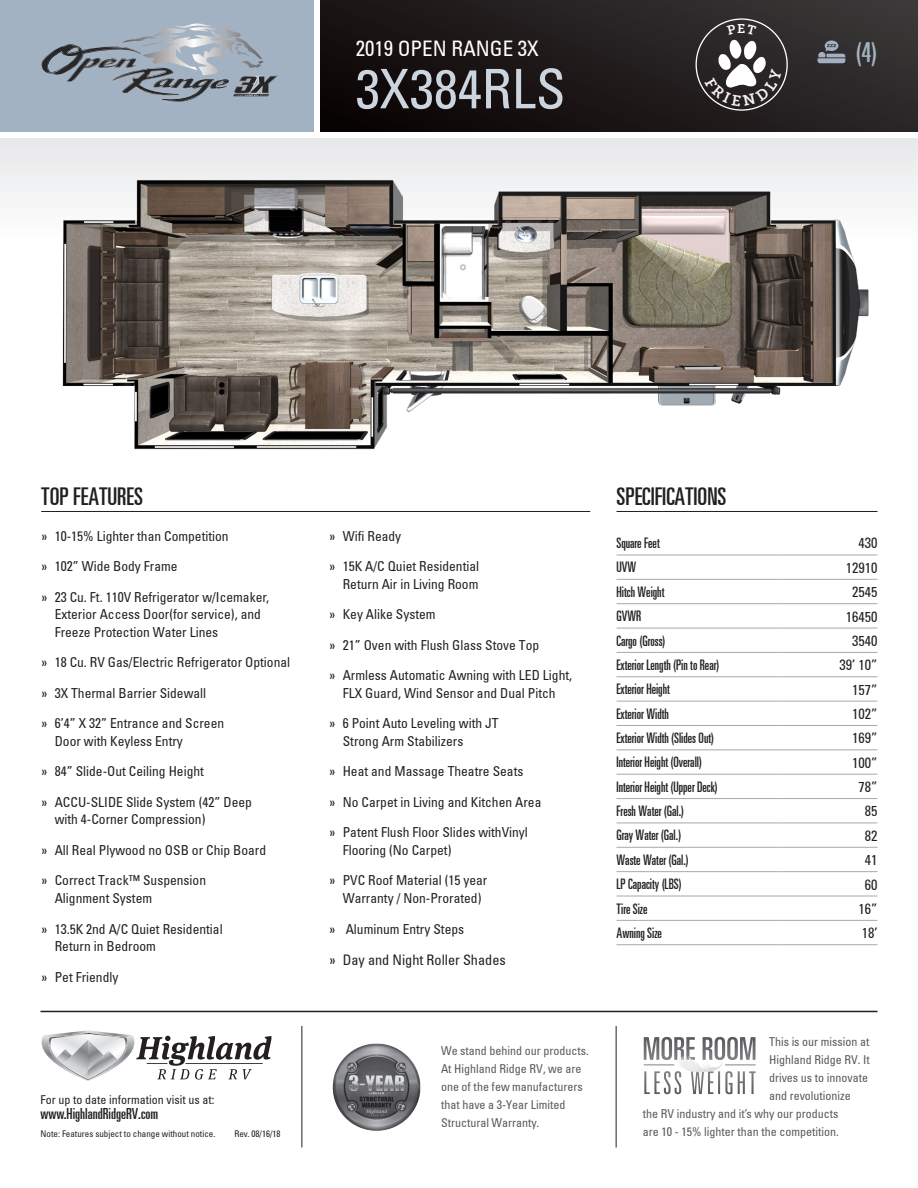
<style>
.page{position:relative;width:918px;height:1188px;background:#fff}
.page>*{position:absolute;margin:0;border:0;box-sizing:border-box;transform-origin:0 0}
.t1{font:54px "Nova Condensed S Si Condensed";color:#ccd4de}
.t2{font:ultra-condensed 27px "Nova Ultra S Si";color:#a3b2c2}
.Standards_Options_He{font:ultra-condensed 24px "Nova Ultra S Si";color:#231f20}
.t3{font:21px "Nova Condensed S Si Condensed";color:#fff}
.t4{font:ultra-condensed 15px "Nova Ultra S Si";color:#231f20}
.Specs_Title{font:ultra-condensed 14.25px "Nova Ultra S Si";color:#231f20;scale:.93 1}
.Specs{font:14.25px "Nova Condensed S Si Condensed";color:#231f20}
.t5{font:13.5px/17.5px "Nova Condensed S Si Condensed";color:#231f20}
.t6{font:12.75px "Museo Slab 700";color:#fff}
.t7{font:12px/18px "Nova Condensed S Si Condensed";color:#57585a}
.t8{font:12px "Nova Condensed S Si Condensed";color:#231f20}
.t9{font:9px "Nova Condensed S Si Condensed";color:#231f20}
</style>
<div class="page">
<svg style="left:41px;top:1030px;width:230px;height:51px"></svg>
<hr style="left:302px;top:1026px;width:1px;height:122px;background:#231f20">
<hr style="left:616px;top:1026px;width:1px;height:122px;background:#231f20">
<hr style="left:40px;top:1011px;width:838px;height:1px;background:#231f20">
<svg style="left:644px;top:1037px;width:112px;height:57px"></svg>
<div style="left:0;top:138px;width:918px;height:108px;background:linear-gradient(to bottom,#e7e8e9,#fff)"></div>
<div style="left:321px;top:0;width:597px;height:132px;background:linear-gradient(to right,#10090a,#363233)"></div>
<div style="left:0;top:0;width:314px;height:132px;background:#a3b2c2"></div>
<svg style="left:41px;top:23px;width:237px;height:78px"></svg>
<svg style="left:817px;top:41px;width:28px;height:22px"></svg>
<img style="left:40px;top:168px;width:838px;height:282px">
<hr style="left:616px;top:511px;width:262px;height:1px;background:#231f20">
<hr style="left:616px;top:555px;width:162px;height:1px;background:#a8a9ad">
<hr style="left:778px;top:555px;width:100px;height:1px;background:#a8a9ad">
<hr style="left:616px;top:579px;width:162px;height:1px;background:#a8a9ad">
<hr style="left:778px;top:579px;width:100px;height:1px;background:#a8a9ad">
<hr style="left:616px;top:603px;width:162px;height:1px;background:#a8a9ad">
<hr style="left:778px;top:603px;width:100px;height:1px;background:#a8a9ad">
<hr style="left:616px;top:628px;width:162px;height:1px;background:#a8a9ad">
<hr style="left:778px;top:628px;width:100px;height:1px;background:#a8a9ad">
<hr style="left:616px;top:652px;width:162px;height:1px;background:#a8a9ad">
<hr style="left:778px;top:652px;width:100px;height:1px;background:#a8a9ad">
<hr style="left:616px;top:676px;width:162px;height:1px;background:#a8a9ad">
<hr style="left:778px;top:676px;width:100px;height:1px;background:#a8a9ad">
<hr style="left:616px;top:701px;width:162px;height:1px;background:#a8a9ad">
<hr style="left:778px;top:701px;width:100px;height:1px;background:#a8a9ad">
<hr style="left:616px;top:725px;width:162px;height:1px;background:#a8a9ad">
<hr style="left:778px;top:725px;width:100px;height:1px;background:#a8a9ad">
<hr style="left:616px;top:749px;width:162px;height:1px;background:#a8a9ad">
<hr style="left:778px;top:749px;width:100px;height:1px;background:#a8a9ad">
<hr style="left:616px;top:774px;width:162px;height:1px;background:#a8a9ad">
<hr style="left:778px;top:774px;width:100px;height:1px;background:#a8a9ad">
<hr style="left:616px;top:798px;width:162px;height:1px;background:#a8a9ad">
<hr style="left:778px;top:798px;width:100px;height:1px;background:#a8a9ad">
<hr style="left:616px;top:823px;width:162px;height:1px;background:#a8a9ad">
<hr style="left:778px;top:823px;width:100px;height:1px;background:#a8a9ad">
<hr style="left:616px;top:847px;width:162px;height:1px;background:#a8a9ad">
<hr style="left:778px;top:847px;width:100px;height:1px;background:#a8a9ad">
<hr style="left:616px;top:871px;width:162px;height:1px;background:#a8a9ad">
<hr style="left:778px;top:871px;width:100px;height:1px;background:#a8a9ad">
<hr style="left:616px;top:896px;width:162px;height:1px;background:#a8a9ad">
<hr style="left:778px;top:896px;width:100px;height:1px;background:#a8a9ad">
<hr style="left:616px;top:920px;width:162px;height:1px;background:#a8a9ad">
<hr style="left:778px;top:920px;width:100px;height:1px;background:#a8a9ad">
<hr style="left:616px;top:944px;width:162px;height:1px;background:#a8a9ad">
<hr style="left:778px;top:944px;width:100px;height:1px;background:#a8a9ad">
<hr style="left:41px;top:511px;width:549px;height:1px;background:#231f20">
<img style="left:332px;top:1043px;width:89px;height:88px">
<svg style="left:705px;top:24px;width:77px;height:82px"></svg>
<p class="t3" style="left:356px;top:35px;width:185px">2019 OPEN RANGE 3X</p>
<p class="t1" style="left:356px;top:54px;width:211px">3X384RLS</p>
<p class="t6" style="left:737px;top:21px;width:10px">E</p>
<p class="t2" style="left:855px;top:37px;width:24px">(4)</p>
<p class="Standards_Options_He" style="left:41px;top:483px;width:103px">TOP FEATURES</p>
<p class="t5" style="left:41px;top:527px;width:189px">» 10-15% Lighter than Competition</p>
<p class="t5" style="left:41px;top:557px;width:138px">» 102” Wide Body Frame</p>
<p class="t5" style="left:55px;top:588px;width:216px;text-indent:-14px">» 23 Cu. Ft. 110V Refrigerator w/Icemaker,<br>Exterior Access Door(for service), and<br>Freeze Protection Water Lines</p>
<p class="t5" style="left:41px;top:653px;width:250px">» 18 Cu. RV Gas/Electric Refrigerator Optional</p>
<p class="t5" style="left:41px;top:684px;width:166px">» 3X Thermal Barrier Sidewall</p>
<p class="t5" style="left:55px;top:714px;width:171px;text-indent:-14px">» 6’4” X 32” Entrance and Screen<br>Door with Keyless Entry</p>
<p class="t5" style="left:41px;top:762px;width:164px">» 84” Slide-Out Ceiling Height</p>
<p class="t5" style="left:55px;top:793px;width:199px;text-indent:-14px">» ACCU-SLIDE Slide System (42” Deep with 4-Corner Compression)</p>
<p class="t5" style="left:41px;top:841px;width:226px">» All Real Plywood no OSB or Chip Board</p>
<p class="t5" style="left:55px;top:871px;width:153px;text-indent:-14px">» Correct Track™ Suspension<br>Alignment System</p>
<p class="t5" style="left:55px;top:920px;width:169px;text-indent:-14px">» 13.5K 2nd A/C Quiet Residential<br>Return in Bedroom</p>
<p class="t5" style="left:41px;top:968px;width:79px">» Pet Friendly</p>
<p class="t8" style="left:41px;top:1092px;width:175px">For up to date information visit us at:</p>
<p class="t4" style="left:41px;top:1105px;width:119px">www.HighlandRidgeRV.com</p>
<p class="t9" style="left:41px;top:1128px;width:176px">Note: Features subject to change without notice.</p>
<p class="t9" style="left:234px;top:1128px;width:48px">Rev. 08/16/18</p>
<p class="t5" style="left:329px;top:527px;width:73px">» Wifi Ready</p>
<p class="t5" style="left:329px;top:557px;width:151px;text-align:right">» 15K A/C Quiet Residential<br>Return Air in Living Room</p>
<p class="t5" style="left:329px;top:605px;width:108px">» Key Alike System</p>
<p class="t5" style="left:329px;top:636px;width:211px">» 21” Oven with Flush Glass Stove Top</p>
<p class="t5" style="left:329px;top:666px;width:244px;text-align:center">» Armless Automatic Awning with LED Light,<br>FLX Guard, Wind Sensor and Dual Pitch</p>
<p class="t5" style="left:343px;top:714px;width:157px;text-indent:-14px">» 6 Point Auto Leveling with JT<br>Strong Arm Stabilizers</p>
<p class="t5" style="left:329px;top:762px;width:196px">» Heat and Massage Theatre Seats</p>
<p class="t5" style="left:329px;top:793px;width:214px">» No Carpet in Living and Kitchen Area</p>
<p class="t5" style="left:343px;top:823px;width:187px;text-indent:-14px">» Patent Flush Floor Slides withVinyl<br>Flooring (No Carpet)</p>
<p class="t5" style="left:329px;top:871px;width:160px;text-align:center">» PVC Roof Material (15 year<br>Warranty / Non-Prorated)</p>
<p class="t5" style="left:329px;top:920px;width:136px">» Aluminum Entry Steps</p>
<p class="Specs" style="left:329px;top:951px;width:178px">» Day and Night Roller Shades</p>
<p class="t7" style="left:441px;top:1041px;width:149px">We stand behind our products.<br>At Highland Ridge RV, we are one of the few manufacturers that have a 3-Year Limited<br>Structural Warranty.</p>
<p class="Standards_Options_He" style="left:616px;top:483px;width:112px">SPECIFICATIONS</p>
<p class="Specs_Title" style="left:616px;top:535px;width:48px">Square Feet</p>
<p class="Specs" style="left:859px;top:534px;width:20px">430</p>
<p class="Specs_Title" style="left:616px;top:559px;width:23px">UVW</p>
<p class="Specs" style="left:846px;top:559px;width:33px">12910</p>
<p class="Specs_Title" style="left:616px;top:584px;width:53px">Hitch Weight</p>
<p class="Specs" style="left:852px;top:583px;width:27px">2545</p>
<p class="Specs_Title" style="left:616px;top:608px;width:28px">GVWR</p>
<p class="Specs" style="left:846px;top:607px;width:33px">16450</p>
<p class="Specs_Title" style="left:616px;top:632px;width:54px">Cargo (Gross)</p>
<p class="Specs" style="left:852px;top:632px;width:27px">3540</p>
<p class="Specs_Title" style="left:616px;top:657px;width:112px">Exterior Length (Pin to Rear)</p>
<p class="Specs" style="left:840px;top:656px;width:39px">39’ 10”</p>
<p class="Specs_Title" style="left:616px;top:681px;width:59px">Exterior Height</p>
<p class="Specs" style="left:852px;top:680px;width:27px">157”</p>
<p class="Specs_Title" style="left:616px;top:705px;width:58px">Exterior Width</p>
<p class="Specs" style="left:852px;top:705px;width:27px">102”</p>
<p class="Specs_Title" style="left:616px;top:730px;width:106px">Exterior Width (Slides Out)</p>
<p class="Specs" style="left:852px;top:729px;width:27px">169”</p>
<p class="Specs_Title" style="left:616px;top:754px;width:94px">Interior Height (Overall)</p>
<p class="Specs" style="left:852px;top:753px;width:27px">100”</p>
<p class="Specs_Title" style="left:616px;top:778px;width:111px">Interior Height (Upper Deck)</p>
<p class="Specs" style="left:859px;top:778px;width:20px">78”</p>
<p class="Specs_Title" style="left:616px;top:803px;width:74px">Fresh Water (Gal.)</p>
<p class="Specs" style="left:865px;top:802px;width:14px">85</p>
<p class="Specs_Title" style="left:616px;top:827px;width:71px">Gray Water (Gal.)</p>
<p class="Specs" style="left:865px;top:827px;width:14px">82</p>
<p class="Specs_Title" style="left:616px;top:851px;width:79px">Waste Water (Gal.)</p>
<p class="Specs" style="left:865px;top:851px;width:14px">41</p>
<p class="Specs_Title" style="left:616px;top:876px;width:72px">LP Capacity (LBS)</p>
<p class="Specs" style="left:865px;top:875px;width:14px">60</p>
<p class="Specs_Title" style="left:616px;top:900px;width:35px">Tire Size</p>
<p class="Specs" style="left:859px;top:900px;width:20px">16”</p>
<p class="Specs_Title" style="left:616px;top:925px;width:50px">Awning Size</p>
<p class="Specs" style="left:862px;top:924px;width:17px">18’</p>
<p class="t7" style="left:769px;top:1032px;width:102px">This is our mission at</p>
<p class="t7" style="left:769px;top:1050px;width:102px">Highland Ridge RV. It</p>
<p class="t7" style="left:769px;top:1068px;width:101px">drives us to innovate</p>
<p class="t7" style="left:769px;top:1086px;width:83px">and revolutionize</p>
<p class="t7" style="left:643px;top:1104px;width:197px">the RV industry and it’s why our products</p>
<p class="t7" style="left:643px;top:1122px;width:197px">are 10 - 15% lighter than the competition.</p>
</div>
